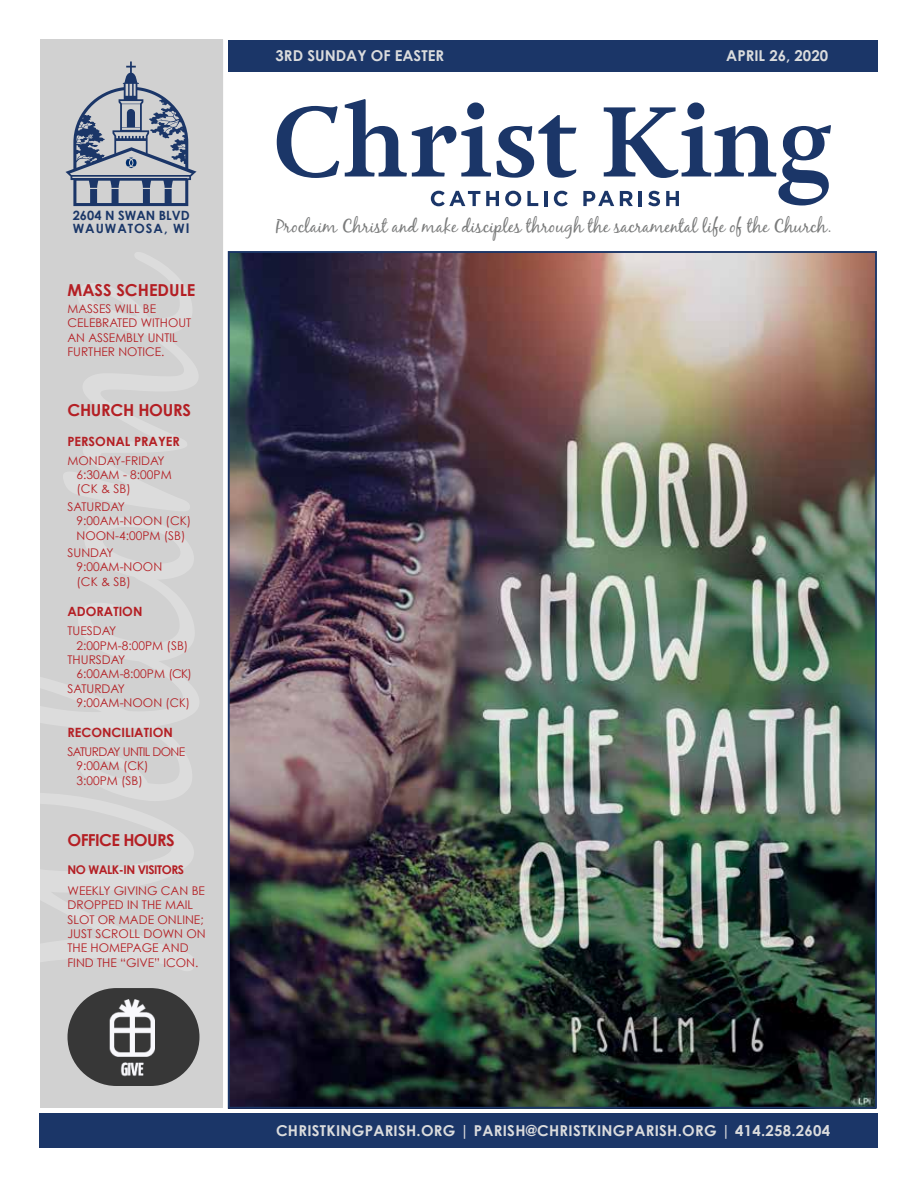
<style>
.page{position:relative;width:918px;height:1188px;background:#fff}
.page>*{position:absolute;margin:0;border:0;box-sizing:border-box;transform-origin:0 0}
.t1{font:18.15px "Black Jack";letter-spacing:.005em;color:#7a7b7b}
.t2{font:700 16.5px "Century Gothic";color:#b41f24}
.t3{font:700 16.5px "Century Gothic";letter-spacing:-.02em;color:#b41f24}
.t4{font:700 16.5px "Century Gothic";letter-spacing:-.04em;color:#b41f24}
.t5{font:700 15px "Century Gothic";letter-spacing:.015em;color:#dbdcdd}
.t6{font:700 12.75px "Century Gothic";color:#b41f24}
.t7{font:700 12.75px/12.3px "Century Gothic";color:#1b3768}
.t8{font:12px/14.4px "Century Gothic";color:#b41f24}
.t9{font:12px/14.4px "Century Gothic";letter-spacing:-.05em;color:#b41f24}
.t10{font:700 12px "Century Gothic";letter-spacing:-.04em;color:#b41f24}
.s1{font-size:13.35px}
</style>
<div class="page">
<div style="left:41px;top:40px;width:182px;height:1068px;background:#d1d1d1"></div>
<svg style="left:40px;top:518px;width:159px;height:453px"></svg>
<svg style="left:63px;top:252px;width:135px;height:259px"></svg>
<div style="left:229px;top:40px;width:649px;height:32px;background:#1b3668"></div>
<svg style="left:277px;top:106px;width:62px;height:72px"></svg>
<svg style="left:345px;top:99px;width:231px;height:79px"></svg>
<svg style="left:431px;top:191px;width:49px;height:15px"></svg>
<svg style="left:486px;top:191px;width:13px;height:15px"></svg>
<svg style="left:505px;top:191px;width:16px;height:15px"></svg>
<svg style="left:527px;top:191px;width:11px;height:15px"></svg>
<hr style="left:544px;top:191px;width:4px;height:15px;background:#1b3668">
<svg style="left:554px;top:191px;width:14px;height:15px"></svg>
<svg style="left:583px;top:102px;width:248px;height:104px"></svg>
<svg style="left:66px;top:61px;width:131px;height:145px"></svg>
<div style="left:40px;top:1113px;width:838px;height:35px;background:#1b3668"></div>
<img style="left:68px;top:988px;width:132px;height:98px;border-radius:49px">
<img style="left:231px;top:254px;width:643px;height:852px">
<p class="t7" style="left:73px;top:209px;width:119px">2604 N SWAN BLVD<br>WAUWATOSA, W<span class="s1">I</span></p>
<h2 class="t2" style="left:68px;top:279px;width:130px">MASS SCHEDULE</h2>
<p class="t8" style="left:68px;top:301px;width:125px">MASSES WILL BE<br>CELEBRATED WITHOUT<br>AN ASSEMBLY UNTIL<br>FURTHER NOTICE.</p>
<h2 class="t3" style="left:68px;top:399px;width:125px">CHURCH HOURS</h2>
<p class="t6" style="left:68px;top:433px;width:114px">PERSONAL PRAYER</p>
<p class="t8" style="left:76px;top:453px;width:97px;text-indent:-9px">MONDAY-FRIDAY<br>6:30AM - 8:00PM (CK &amp; SB)</p>
<p class="t8" style="left:76px;top:499px;width:116px;text-indent:-9px">SATURDAY<br>9:00AM-NOON (CK)<br>NOON-4:00PM (SB)</p>
<p class="t8" style="left:76px;top:545px;width:87px;text-indent:-9px">SUNDAY<br>9:00AM-NOON (CK &amp; SB)</p>
<p class="t6" style="left:68px;top:604px;width:76px">ADORATION</p>
<p class="t8" style="left:68px;top:624px;width:50px">TUESDAY</p>
<p class="t8" style="left:76px;top:638px;width:113px">2:00PM-8:00PM (SB)</p>
<p class="t8" style="left:68px;top:652px;width:59px">THURSDAY</p>
<p class="t8" style="left:76px;top:667px;width:117px">6:00AM-8:00PM (CK)</p>
<p class="t8" style="left:68px;top:681px;width:59px">SATURDAY</p>
<p class="t8" style="left:76px;top:696px;width:115px">9:00AM-NOON (CK)</p>
<p class="t6" style="left:68px;top:724px;width:107px">RECONCILIATION</p>
<p class="t9" style="left:76px;top:744px;width:110px;text-indent:-9px">SATURDAY UNTIL DONE<br>9:00AM (CK)<br>3:00PM (SB)</p>
<h2 class="t4" style="left:68px;top:829px;width:109px">OFFICE HOURS</h2>
<p class="t10" style="left:68px;top:862px;width:118px">NO WALK-IN VISITORS</p>
<p class="t8" style="left:68px;top:883px;width:140px">WEEKLY GIVING CAN BE<br>DROPPED IN THE MAIL<br>SLOT OR MADE ONLINE;<br>JUST SCROLL DOWN ON<br>THE HOMEPAGE AND<br>FIND THE “GIVE” ICON.</p>
<p class="t5" style="left:276px;top:46px;width:170px">3RD SUNDAY OF EASTER</p>
<p class="t5" style="left:726px;top:46px;width:103px">APRIL 26, 2020</p>
<h1 class="t1" style="left:276px;top:215px;width:557px">Proclaim Christ and make disciples through the sacramental life of the Church.</h1>
<p class="t5" style="left:276px;top:1121px;width:556px">CHRISTKINGPARISH.ORG | PARISH@CHRISTKINGPARISH.ORG | 414.258.2604</p>
</div>
